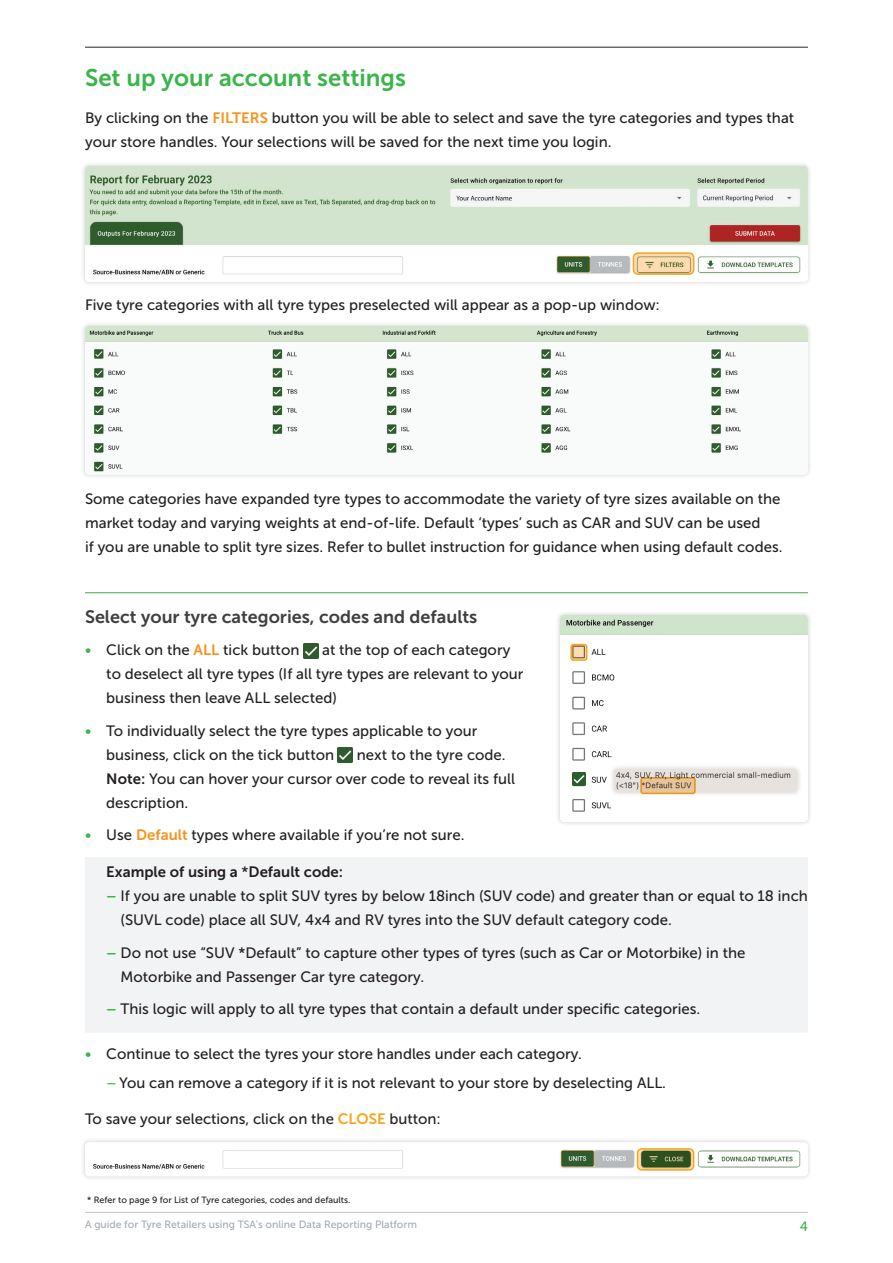
<style>
.page{position:relative;width:893px;height:1263px;background:#fff}
.page>*{position:absolute;margin:0;border:0;box-sizing:border-box;transform-origin:0 0}
.t1{font:24px "Museo Sans 700";color:#3ab54a}
.t2{font:18px "Museo Sans 700";color:#3f3f41}
.t3{font:15px/24px "Museo Sans 500";color:#231f20}
.t4{font:15px "Museo Sans 700";color:#231f20}
.t5{font:13.5px "Museo Sans 500";color:#3ab54a}
.t6{font:10.5px "Museo Sans 500";color:#a3aab5}
.t7{font:9px "Museo Sans 500";color:#231f20}
.s1{font-family:"Museo Sans 700";color:#f7931d}
.s2{color:#3ab54a}
.s3{font-family:"Museo Sans 700"}
.s4{font-family:"Museo Sans 500"}
.s5{font-family:"Museo Sans 700";color:#3ab54a}
.s6{font-family:"Museo Sans 700";color:#f9a51b}
</style>
<div class="page">
<hr style="left:85px;top:1212px;width:723px;height:1px;background:#c7c4c4">
<hr style="left:85px;top:592px;width:723px;height:1px;background:#40ae49">
<div style="left:85px;top:857px;width:723px;height:176px;background:#f2f3f4"></div>
<img style="left:303px;top:643px;width:15px;height:15px">
<img style="left:338px;top:748px;width:15px;height:15px">
<div style="left:555px;top:610px;width:257px;height:216px;background:#231f20;opacity:.2"></div>
<img style="left:560px;top:615px;width:248px;height:206px">
<div style="left:609px;top:764px;width:193px;height:33px;background:#231f20;opacity:.2"></div>
<img style="left:614px;top:769px;width:184px;height:23px">
<svg style="left:572px;top:772px;width:13px;height:13px"></svg>
<svg style="left:571px;top:644px;width:16px;height:16px"></svg>
<div style="left:570px;top:644px;width:17px;height:17px;border:2px solid #f9a51b;border-radius:2px"></div>
<svg style="left:641px;top:778px;width:54px;height:15px"></svg>
<div style="left:640px;top:777px;width:56px;height:17px;border:2px solid #f9a51b;border-radius:2px"></div>
<div style="left:80px;top:1138px;width:733px;height:43px;background:#f5f5f5"></div>
<img style="left:85px;top:1143px;width:723px;height:33px">
<svg style="left:637px;top:1149px;width:57px;height:21px"></svg>
<div style="left:637px;top:1148px;width:57px;height:22px;border:2px solid #f9a51b;border-radius:4px"></div>
<div style="left:80px;top:321px;width:733px;height:158px;background:#231f20;opacity:.2"></div>
<img style="left:85px;top:326px;width:723px;height:149px">
<div style="left:80px;top:161px;width:733px;height:125px;background:#231f20;opacity:.2"></div>
<img style="left:85px;top:166px;width:723px;height:116px">
<svg style="left:633px;top:253px;width:61px;height:21px"></svg>
<div style="left:633px;top:252px;width:61px;height:23px;border:2px solid #f9a51b;border-radius:4px"></div>
<hr style="left:85px;top:47px;width:723px;height:1px;background:#3f3f41">
<h1 class="t1" style="left:85px;top:64px;width:322px">Set up your account settings</h1>
<p class="t3" style="left:85px;top:106px;width:711px">By clicking on the <span class="s1">FILTERS</span> button you will be able to select and save the tyre categories and types that your store handles. Your selections will be saved for the next time you login.</p>
<p class="t3" style="left:85px;top:293px;width:576px">Five tyre categories with all tyre types preselected will appear as a pop-up window:</p>
<p class="t3" style="left:85px;top:487px;width:699px">Some categories have expanded tyre types to accommodate the variety of tyre sizes available on the market today and varying weights at end-of-life. Default ‘types’ such as CAR and SUV can be used<br>if you are unable to split tyre sizes. Refer to bullet instruction for guidance when using default codes.</p>
<p class="t2" style="left:85px;top:607px;width:394px">Select your tyre categories, codes and defaults</p>
<p class="t3" style="left:85px;top:638px;width:216px"><span class="s2">•</span> Click on the <span class="s1">ALL</span> tick button</p>
<p class="t3" style="left:106px;top:638px;width:419px;text-indent:216px">at the top of each category to deselect all tyre types (If all tyre types are relevant to your business then leave ALL selected)</p>
<p class="t3" style="left:106px;top:719px;width:373px;text-indent:-21px"><span class="s2">•</span> To individually select the tyre types applicable to your business, click on the tick button</p>
<p class="t3" style="left:106px;top:743px;width:410px;text-indent:251px">next to the tyre code.<br><span class="s3">Note:</span> You can hover your cursor over code to reveal its full description.</p>
<p class="t3" style="left:85px;top:823px;width:381px"><span class="s2">•</span> Use <span class="s1">Default</span> types where available if you’re not sure.</p>
<p class="t4" style="left:106px;top:864px;width:238px">Example of using a <span class="s4">*</span>Default code:</p>
<p class="t3" style="left:121px;top:884px;width:689px;text-indent:-14px"><span class="s5">–</span> If you are unable to split SUV tyres by below 18inch (SUV code) and greater than or equal to 18 inch (SUVL code) place all SUV, 4x4 and RV tyres into the SUV default category code.</p>
<p class="t3" style="left:121px;top:940px;width:626px;text-indent:-14px"><span class="s5">–</span> Do not use “SUV *Default” to capture other types of tyres (such as Car or Motorbike) in the<br>Motorbike and Passenger Car tyre category.</p>
<p class="t3" style="left:106px;top:997px;width:595px"><span class="s5">–</span> This logic will apply to all tyre types that contain a default under specific categories.</p>
<p class="t3" style="left:85px;top:1042px;width:498px"><span class="s2">•</span> Continue to select the tyres your store handles under each category.</p>
<p class="t3" style="left:106px;top:1070px;width:561px"><span class="s2">–</span> You can remove a category if it is not relevant to your store by deselecting ALL.</p>
<p class="t3" style="left:85px;top:1107px;width:357px">To save your selections, click on the <span class="s6">CLOSE</span> button:</p>
<p class="t7" style="left:87px;top:1195px;width:265px">* Refer to page 9 for List of Tyre categories, codes and defaults.</p>
<p class="t6" style="left:85px;top:1219px;width:333px">A guide for Tyre Retailers using TSA’s online Data Reporting Platform</p>
<p class="t5" style="left:800px;top:1218px;width:10px">4</p>
</div>
